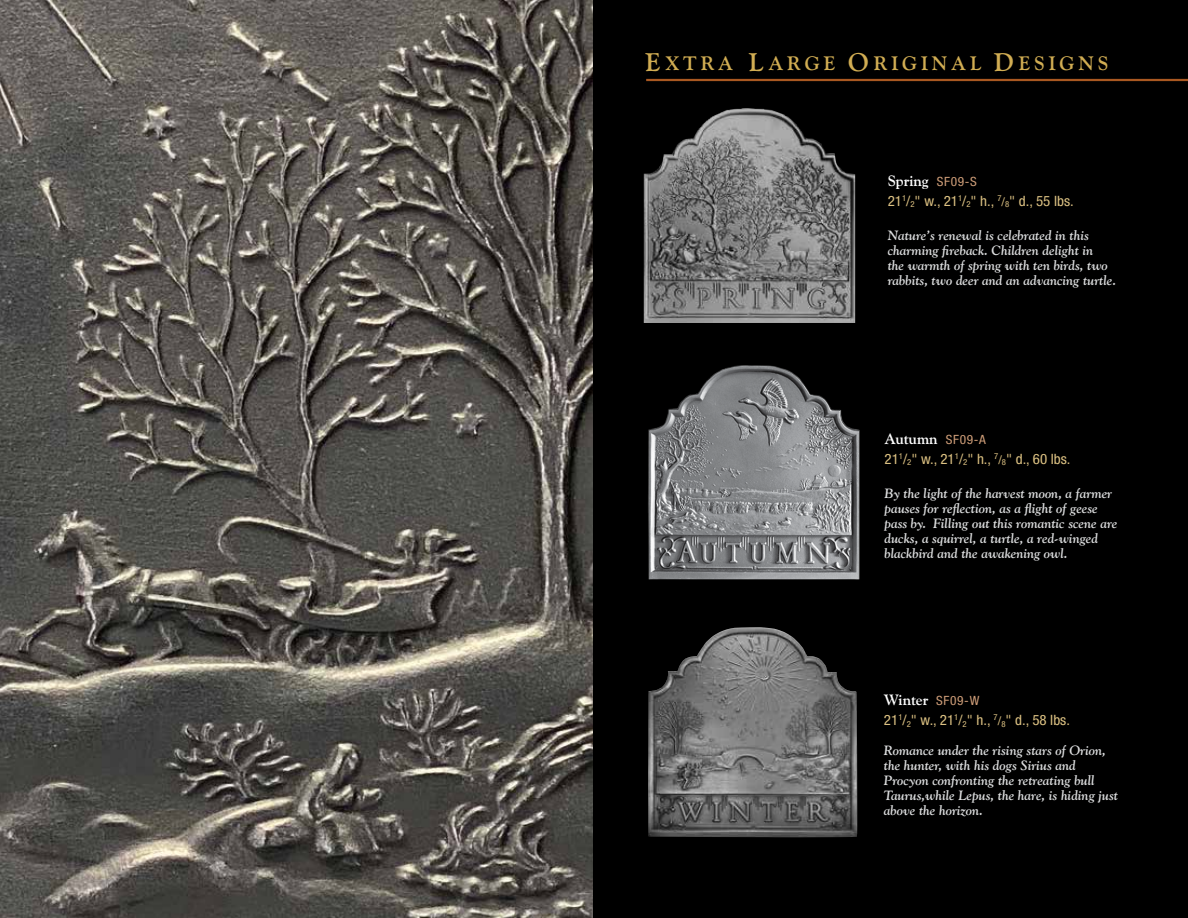
<style>
.page{position:relative;width:1188px;height:918px;background:#fff}
.page>*{position:absolute;margin:0;border:0;box-sizing:border-box;transform-origin:0 0}
.t1{font:700 19.5px "Goudy Old Style BT";letter-spacing:.2em;color:#d1ad53}
.t2{font:700 15px "Goudy Old Style BT";color:#fff}
.t3{font:condensed 14.25px "Helvetica Neue";color:#ddc283;scale:1.05 1}
.t4{font:italic 700 13.5px/15px "Goudy Old Style BT";color:#dcddde}
.s1{font-size:25.5px}
.s2{font-family:"Helvetica Neue";font-weight:400;font-stretch:condensed;font-size:12.75px;color:#ce9d78}
.s3{font-size:12px}
</style>
<div class="page">
<img style="left:0;top:0;width:593px;height:918px">
<div style="left:593px;top:0;width:595px;height:918px;background:#000"></div>
<img style="left:644px;top:108px;width:211px;height:215px">
<img style="left:648px;top:365px;width:212px;height:215px">
<img style="left:648px;top:627px;width:209px;height:210px">
<hr style="left:646px;top:79px;width:542px;height:2px;background:#a95821">
<h1 class="t1" style="left:645px;top:51px;width:465px"><span class="s1">E</span>XTRA <span class="s1">L</span>ARGE <span class="s1">O</span>RIGINAL <span class="s1">D</span>ESIGNS</h1>
<p class="t2" style="left:888px;top:172px;width:91px">Spring <span class="s2">SF09-S</span></p>
<p class="t3" style="left:888px;top:192px;width:179px">21<sup>1</sup>/<sub>2</sub>" w., 21<sup>1</sup>/<sub>2</sub>" h., <sup>7</sup><span class="s3">/</span><sub>8</sub>" d., 55 lbs.</p>
<p class="t4" style="left:888px;top:228px;width:230px">Nature’s renewal is celebrated in this charming fireback. Children delight in<br>the warmth of spring with ten birds, two rabbits, two deer and an advancing turtle.</p>
<p class="t2" style="left:885px;top:430px;width:103px">Autumn <span class="s2">SF09-A</span></p>
<p class="t3" style="left:885px;top:450px;width:179px">21<sup>1</sup>/<sub>2</sub>" w., 21<sup>1</sup>/<sub>2</sub>" h., <sup>7</sup><span class="s3">/</span><sub>8</sub>" d., 60 lbs.</p>
<p class="t4" style="left:885px;top:486px;width:234px">By the light of the harvest moon, a farmer pauses for reflection, as a flight of geese pass by. Filling out this romantic scene are ducks, a squirrel, a turtle, a red-winged blackbird and the awakening owl.</p>
<p class="t2" style="left:884px;top:691px;width:97px">Winter <span class="s2">SF09-W</span></p>
<p class="t3" style="left:884px;top:712px;width:179px">21<sup>1</sup>/<sub>2</sub>" w., 21<sup>1</sup>/<sub>2</sub>" h., <sup>7</sup><span class="s3">/</span><sub>8</sub>" d., 58 lbs.</p>
<p class="t4" style="left:884px;top:743px;width:236px">Romance under the rising stars of Orion, the hunter, with his dogs Sirius and Procyon confronting the retreating bull Taurus,while Lepus, the hare, is hiding just above the horizon.</p>
</div>
